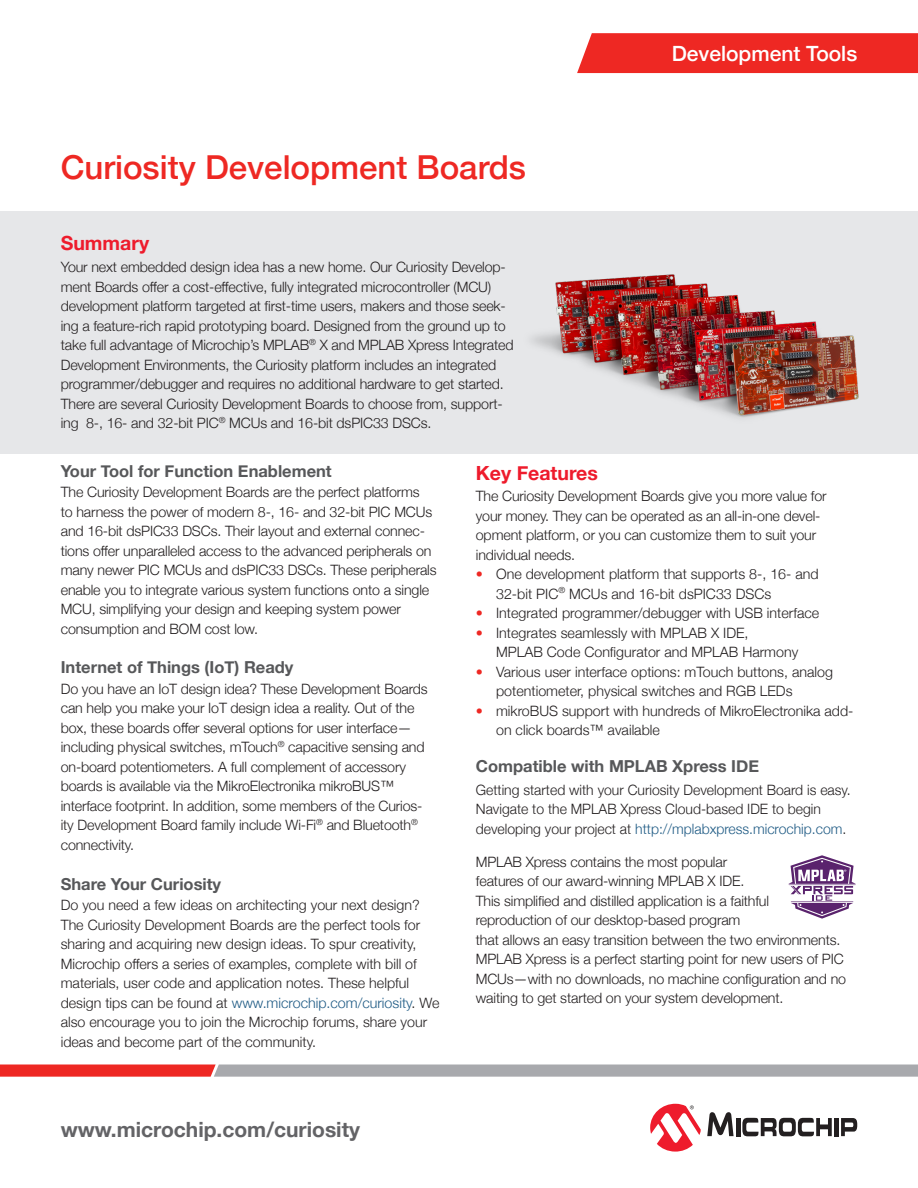
<style>
.page{position:relative;width:918px;height:1188px;background:#fff}
.page>*{position:absolute;margin:0;border:0;box-sizing:border-box;transform-origin:0 0}
.SS_TITLE{font:500 33px "Helvetica Neue";color:#ee2823}
.t1{font:700 21px "Helvetica Neue";color:#636366}
.SECTION_TITLE{font:500 21px "Helvetica Neue";color:#fff}
.SUBHEAD1{font:700 19.5px "Helvetica Neue";color:#ee1b2c}
.SUBHEAD2{font:700 16.5px "Helvetica Neue";color:#57585a}
.BODY_TEXT{font:300 14.25px/19.5px "Helvetica Neue";letter-spacing:-.01em;color:#231f20}
.BODY_B4BULLET{font:300 14.25px/19.5px "Helvetica Neue";letter-spacing:-.01em;color:#231f20}
.s1{color:#1e5a84}
.s2{color:#ee2823}
</style>
<div class="page">
<div style="left:0;top:211px;width:918px;height:243px;background:#e6e7e9"></div>
<svg style="left:0;top:1065px;width:918px;height:12px;background:#ba8e90"></svg>
<svg style="left:707px;top:1112px;width:27px;height:24px"></svg>
<hr style="left:736px;top:1118px;width:4px;height:18px;background:#231f20">
<div style="left:834px;top:1118px;width:5px;height:18px;background:#231f20"></div>
<svg style="left:841px;top:1118px;width:16px;height:18px"></svg>
<svg style="left:742px;top:1117px;width:90px;height:19px"></svg>
<svg style="left:650px;top:1104px;width:51px;height:48px"></svg>
<div style="left:577px;top:33px;width:341px;height:40px;background:#ee2823"></div>
<img style="left:531px;top:274px;width:328px;height:144px">
<svg style="left:788px;top:855px;width:68px;height:64px"></svg>
<p class="SS_TITLE" style="left:61px;top:141px;width:467px">Curiosity Development Boards</p>
<p class="SUBHEAD1" style="left:61px;top:227px;width:90px">Summary</p>
<p class="BODY_TEXT" style="left:61px;top:257px;width:454px">Your next embedded design idea has a new home. Our Curiosity Develop&shy;ment Boards offer a cost-effective, fully integrated microcontroller (MCU) development platform targeted at first-time users, makers and those seek&shy;ing a feature-rich rapid prototyping board. Designed from the ground up to take full advantage of Microchip’s MPLAB<sup>®</sup> X and MPLAB Xpress Integrated Development Environments, the Curiosity platform includes an integrated programmer/debugger and requires no additional hardware to get started.<br>There are several Curiosity Development Boards to choose from, support&shy;ing 8-, 16- and 32-bit PIC<sup>®</sup> MCUs and 16-bit dsPIC33 DSCs.</p>
<p class="SECTION_TITLE" style="left:672px;top:37px;width:187px">Development Tools</p>
<p class="SUBHEAD2" style="left:61px;top:458px;width:272px">Your Tool for Function Enablement</p>
<p class="BODY_TEXT" style="left:61px;top:481px;width:377px">The Curiosity Development Boards are the perfect platforms<br>to harness the power of modern 8-, 16- and 32-bit PIC MCUs and 16-bit dsPIC33 DSCs. Their layout and external connec&shy;tions offer unparalleled access to the advanced peripherals on many newer PIC MCUs and dsPIC33 DSCs. These peripherals enable you to integrate various system functions onto a single MCU, simplifying your design and keeping system power consumption and BOM cost low.</p>
<p class="SUBHEAD2" style="left:61px;top:655px;width:234px">Internet of Things (IoT) Ready</p>
<p class="BODY_TEXT" style="left:61px;top:678px;width:369px">Do you have an IoT design idea? These Development Boards can help you make your IoT design idea a reality. Out of the box, these boards offer several options for user interface— including physical switches, mTouch<sup>®</sup> capacitive sensing and on-board potentiometers. A full complement of accessory boards is available via the MikroElectronika mikroBUS™ interface footprint. In addition, some members of the Curios&shy;ity Development Board family include Wi-Fi<sup>®</sup> and Bluetooth<sup>® </sup>connectivity.</p>
<p class="SUBHEAD2" style="left:61px;top:871px;width:162px">Share Your Curiosity</p>
<p class="BODY_TEXT" style="left:61px;top:894px;width:380px">Do you need a few ideas on architecting your next design?<br>The Curiosity Development Boards are the perfect tools for sharing and acquiring new design ideas. To spur creativity, Microchip offers a series of examples, complete with bill of materials, user code and application notes. These helpful design tips can be found at <span class="s1">www.microchip.com/curiosity</span>. We also encourage you to join the Microchip forums, share your ideas and become part of the community.</p>
<p class="t1" style="left:61px;top:1113px;width:301px">www.microchip.com/curiosity</p>
<p class="SUBHEAD1" style="left:476px;top:457px;width:124px">Key Features</p>
<p class="BODY_B4BULLET" style="left:476px;top:485px;width:352px">The Curiosity Development Boards give you more value for your money. They can be operated as an all-in-one devel&shy;opment platform, or you can customize them to suit your individual needs.</p>
<p class="BODY_TEXT" style="left:496px;top:563px;width:324px;text-indent:-20px"><span class="s2">•</span> One development platform that supports 8-, 16- and<br>32-bit PIC<sup>®</sup> MCUs and 16-bit dsPIC33 DSCs</p>
<p class="BODY_TEXT" style="left:476px;top:602px;width:345px"><span class="s2">•</span> Integrated programmer/debugger with USB interface</p>
<p class="BODY_TEXT" style="left:496px;top:622px;width:304px;text-indent:-20px"><span class="s2">•</span> Integrates seamlessly with MPLAB X IDE,<br>MPLAB Code Configurator and MPLAB Harmony</p>
<p class="BODY_TEXT" style="left:496px;top:661px;width:338px;text-indent:-20px"><span class="s2">•</span> Various user interface options: mTouch buttons, analog potentiometer, physical switches and RGB LEDs</p>
<p class="BODY_TEXT" style="left:496px;top:700px;width:359px;text-indent:-20px"><span class="s2">•</span> mikroBUS support with hundreds of MikroElectronika add&shy;on click boards™ available</p>
<p class="SUBHEAD2" style="left:476px;top:753px;width:285px">Compatible with MPLAB Xpress IDE</p>
<p class="BODY_TEXT" style="left:476px;top:779px;width:376px">Getting started with your Curiosity Development Board is easy.<br>Navigate to the MPLAB Xpress Cloud-based IDE to begin developing your project at <span class="s1">http://mplabxpress.microchip.com</span>.</p>
<p class="BODY_TEXT" style="left:476px;top:851px;width:372px">MPLAB Xpress contains the most popular<br>features of our award-winning MPLAB X IDE.<br>This simplified and distilled application is a faithful reproduction of our desktop-based program<br>that allows an easy transition between the two environments.<br>MPLAB Xpress is a perfect starting point for new users of PIC MCUs—with no downloads, no machine configuration and no waiting to get started on your system development.</p>
</div>
